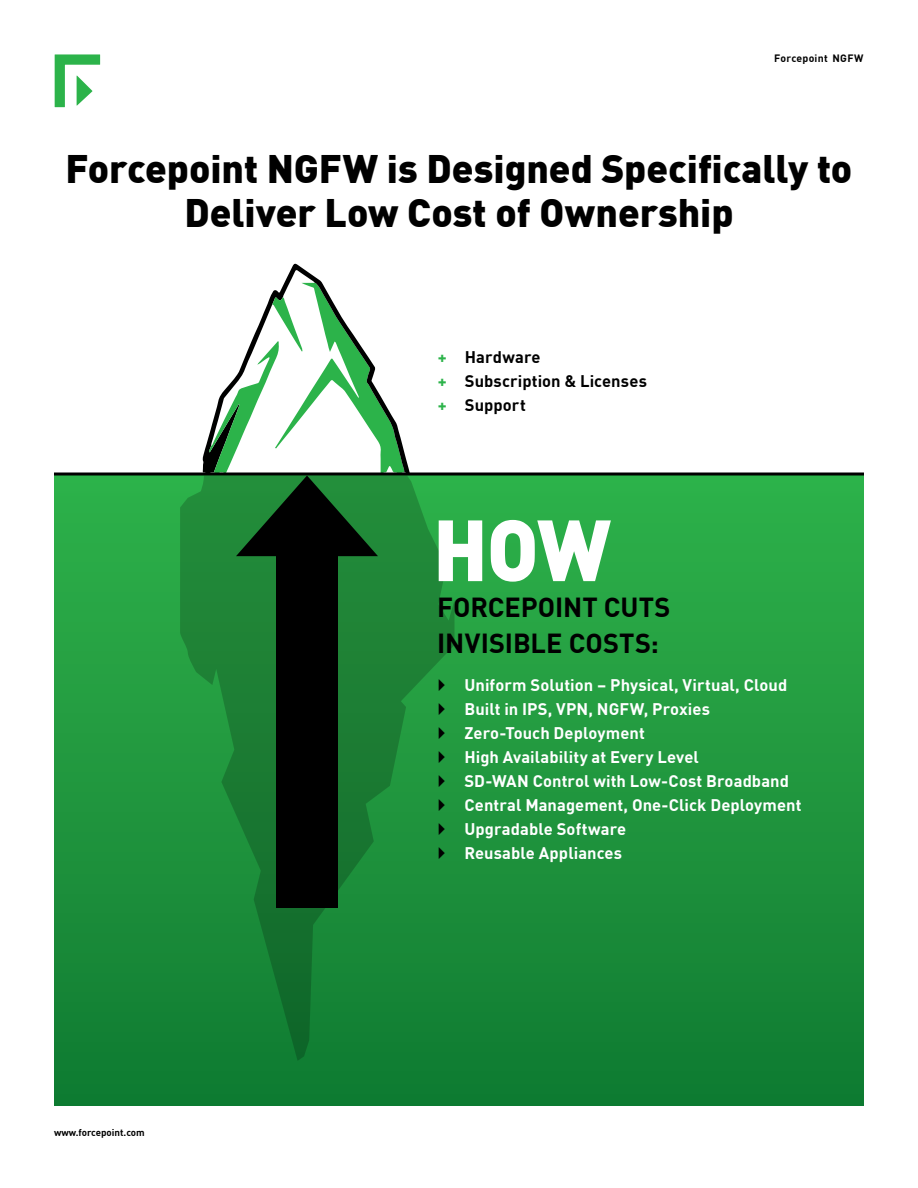
<style>
.page{position:relative;width:918px;height:1188px;background:#fff}
.page>*{position:absolute;margin:0;border:0;box-sizing:border-box;transform-origin:0 0}
.t1{font:900 85.2px "DIN Offc Pro";color:#fff;scale:.95 1}
.t2{font:900 39px/43.2px "DIN Offc Pro";letter-spacing:-.005em;color:#000;text-align:center}
.t3{font:700 27px/36px "DIN Offc Pro";color:#000}
.t4{font:700 16.5px/24px "DIN Offc Pro";letter-spacing:.005em;color:#fff}
.t5{font:700 16.5px/24px "DIN Offc Pro";letter-spacing:.005em;color:#000}
.t6{font:700 10.5px "DIN Offc Pro";letter-spacing:.02em;color:#000}
.t7{font:700 9.75px "DIN Offc Pro";color:#000}
.s1{color:#2cb34a}
</style>
<div class="page">
<svg style="left:55px;top:54px;width:45px;height:53px"></svg>
<div style="left:54px;top:476px;width:810px;height:630px;background:linear-gradient(to bottom,#2fb24a,#107b32)"></div>
<svg style="left:180px;top:476px;width:274px;height:585px;background:#1b8737"></svg>
<div style="left:276px;top:542px;width:62px;height:366px;background:#000"></div>
<svg style="left:202px;top:263px;width:208px;height:209px"></svg>
<svg style="left:209px;top:283px;width:195px;height:273px"></svg>
<svg style="left:54px;top:472px;width:810px;height:4px;background:#233427"></svg>
<svg style="left:439px;top:678px;width:6px;height:13px"></svg>
<svg style="left:439px;top:703px;width:6px;height:12px"></svg>
<svg style="left:439px;top:727px;width:6px;height:12px"></svg>
<svg style="left:439px;top:751px;width:6px;height:12px"></svg>
<svg style="left:439px;top:775px;width:6px;height:12px"></svg>
<svg style="left:439px;top:799px;width:6px;height:12px"></svg>
<svg style="left:439px;top:823px;width:6px;height:12px"></svg>
<svg style="left:439px;top:847px;width:6px;height:12px"></svg>
<p class="t6" style="left:774px;top:50px;width:91px">Forcepoint NGFW</p>
<h2 class="t2" style="left:66px;top:145px;width:788px">Forcepoint NGFW is Designed Specifically to<br>Deliver Low Cost of Ownership</h2>
<p class="t5" style="left:438px;top:344px;width:211px"><span class="s1">+</span> Hardware<br><span class="s1">+</span> Subscription &amp; Licenses <span class="s1">+</span> Support</p>
<h1 class="t1" style="left:433px;top:482px;width:189px">HOW</h1>
<h3 class="t3" style="left:437px;top:587px;width:235px">FORCEPOINT CUTS<br>INVISIBLE COSTS:</h3>
<p class="t7" style="left:54px;top:1125px;width:92px">www.forcepoint.com</p>
<p class="t4" style="left:464px;top:672px;width:339px">Uniform Solution – Physical, Virtual, Cloud<br>Built in IPS, VPN, NGFW, Proxies<br>Zero-Touch Deployment<br>High Availability at Every Level<br>SD-WAN Control with Low-Cost Broadband<br>Central Management, One-Click Deployment<br>Upgradable Software<br>Reusable Appliances</p>
</div>
